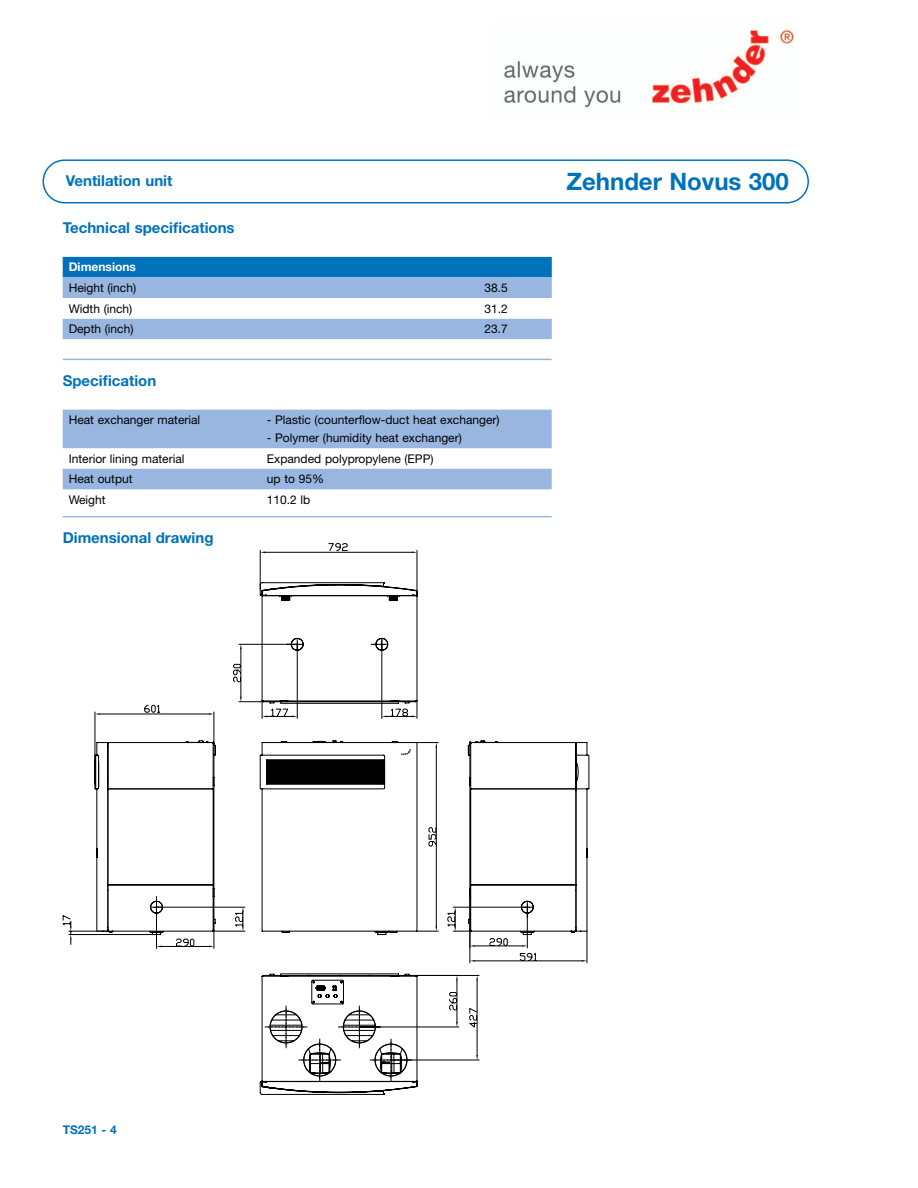
<style>
.page{position:relative;width:918px;height:1188px;background:#fff}
.page>*{position:absolute;margin:0;border:0;box-sizing:border-box;transform-origin:0 0}
.t1{font:700 24px "Helvetica Neue LT Pro";color:#0072bc}
.t2{font:700 15px "Helvetica Neue LT Pro";color:#0072bc}
.t3{font:12px "Helvetica Neue LT Pro";color:#000}
.t4{font:700 12px "Helvetica Neue LT Pro";color:#fff}
.t5{font:700 12px "Helvetica Neue LT Pro";color:#0072bc}
</style>
<div class="page">
<svg style="left:528px;top:742px;width:60px;height:222px"></svg>
<svg style="left:528px;top:742px;width:9px;height:219px"></svg>
<svg style="left:62px;top:543px;width:466px;height:552px"></svg>
<svg style="left:63px;top:257px;width:489px;height:82px"></svg>
<hr style="left:63px;top:359px;width:489px;height:1px;background:#98b6e0">
<svg style="left:63px;top:410px;width:489px;height:79px"></svg>
<hr style="left:63px;top:516px;width:489px;height:1px;background:#98b6e0">
<div style="left:43px;top:159px;width:766px;height:44px;border:2px solid #0072bc;border-radius:21px"></div>
<img style="left:504px;top:28px;width:290px;height:80px">
<p class="t2" style="left:66px;top:171px;width:108px">Ventilation unit</p>
<p class="t2" style="left:63px;top:218px;width:174px">Technical specifications</p>
<p class="t4" style="left:69px;top:260px;width:69px">Dimensions</p>
<p class="t3" style="left:69px;top:280px;width:69px">Height (inch)</p>
<p class="t3" style="left:484px;top:280px;width:25px">38.5</p>
<p class="t3" style="left:69px;top:301px;width:65px">Width (inch)</p>
<p class="t3" style="left:484px;top:301px;width:25px">31.2</p>
<p class="t3" style="left:69px;top:321px;width:66px">Depth (inch)</p>
<p class="t3" style="left:484px;top:321px;width:25px">23.7</p>
<p class="t2" style="left:63px;top:371px;width:95px">Specification</p>
<p class="t3" style="left:69px;top:413px;width:133px">Heat exchanger material</p>
<p class="t3" style="left:267px;top:413px;width:234px">- Plastic (counterflow-duct heat exchanger)</p>
<p class="t3" style="left:267px;top:431px;width:196px">- Polymer (humidity heat exchanger)</p>
<p class="t3" style="left:69px;top:451px;width:117px">Interior lining material</p>
<p class="t3" style="left:267px;top:451px;width:168px">Expanded polypropylene (EPP)</p>
<p class="t3" style="left:69px;top:472px;width:65px">Heat output</p>
<p class="t3" style="left:267px;top:472px;width:59px">up to 95%</p>
<p class="t3" style="left:69px;top:492px;width:38px">Weight</p>
<p class="t3" style="left:267px;top:492px;width:45px">110.2 lb</p>
<p class="t2" style="left:63px;top:528px;width:152px">Dimensional drawing</p>
<h1 class="t1" style="left:567px;top:167px;width:224px">Zehnder Novus 300</h1>
<p class="t5" style="left:63px;top:1122px;width:56px">TS251 - 4</p>
</div>
